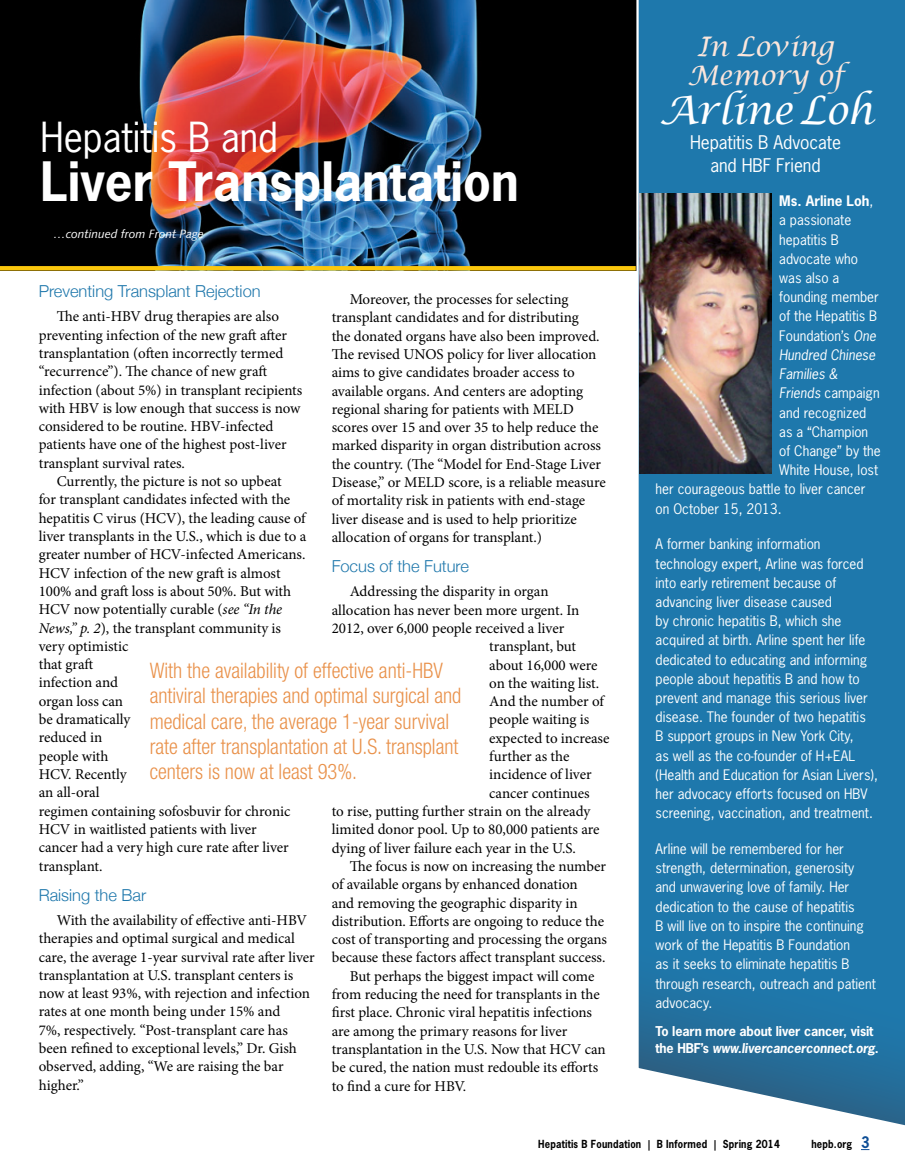
<style>
.page{position:relative;width:905px;height:1175px;background:#fff}
.page>*{position:absolute;margin:0;border:0;box-sizing:border-box;transform-origin:0 0}
.t1{font:700 51px "News Gothic";color:#fff;scale:.96 1}
.t2{font:39px "News Gothic";color:#fff;scale:.96 1}
.t3{font:italic 39px "Lucida Calligraphy";letter-spacing:-.005em;color:#fff}
.t4{font:italic 27px/28.5px "Lucida Calligraphy";letter-spacing:-.005em;color:#fce6dc;text-align:center}
.t5{font:300 condensed 21.45px/25.2px "Helvetica Neue";color:#e9914a;scale:.96 1}
.t6{font:17.7px/22.5px "News Gothic";letter-spacing:-.005em;color:#fff;text-align:center}
.t7{font:300 16.5px "Helvetica Neue";color:#2078ac}
.t8{font:15px/18.3px "Minion Pro";color:#000}
.t9{font:13.65px/19.2px "News Gothic";color:#fff}
.t10{font:italic 13.65px "News Gothic";color:#fff}
.t11{font:700 13.65px "News Gothic";color:#fff}
.t12{font:700 12.75px/16.5px "News Gothic";letter-spacing:-.01em;color:#fff}
.t13{font:italic 12px "Syntax";color:#fff}
.t14{font:700 10.5px "News Gothic";letter-spacing:.02em;color:#000;scale:.9 1}
.s1{font-style:italic}
.s2{font-weight:400}
.s3{font-size:15px;color:#0e4e96}
</style>
<div class="page">
<img style="left:0;top:0;width:635px;height:266px">
<svg style="left:635px;top:0;width:269px;height:1125px;background:#287cad"></svg>
<img style="left:639px;top:193px;width:132px;height:281px">
<svg style="left:0;top:266px;width:635px;height:4px;background:#f8c50d"></svg>
<h2 class="t2" style="left:40px;top:112px;width:249px">Hepatitis B and</h2>
<h1 class="t1" style="left:40px;top:148px;width:499px">Liver Transplantation</h1>
<p class="t13" style="left:54px;top:227px;width:152px">…continued from Front Page</p>
<p class="t7" style="left:39px;top:281px;width:223px">Preventing Transplant Rejection</p>
<p class="t8" style="left:39px;top:307px;width:265px;text-indent:18px">The anti-HBV drug therapies are also preventing infection of the new graft after transplantation (often incorrectly termed “recurrence”). The chance of new graft infection (about 5%) in transplant recipients with HBV is low enough that success is now considered to be routine. HBV-infected patients have one of the highest post-liver transplant survival rates.</p>
<p class="t8" style="left:39px;top:472px;width:269px;text-indent:18px">Currently, the picture is not so upbeat<br>for transplant candidates infected with the hepatitis C virus (HCV), the leading cause of liver transplants in the U.S., which is due to a greater number of HCV-infected Americans.<br>HCV infection of the new graft is almost<br>100% and graft loss is about 50%. But with<br>HCV now potentially curable (<span class="s1">see “In the<br>News,” p. 2</span>), the transplant community is very optimistic<br>that graft<br>infection and<br>organ loss can<br>be dramatically<br>reduced in<br>people with<br>HCV. Recently<br>an all-oral<br>regimen containing sofosbuvir for chronic<br>HCV in waitlisted patients with liver<br>cancer had a very high cure rate after liver transplant.</p>
<p class="t7" style="left:39px;top:884px;width:109px">Raising the Bar</p>
<p class="t8" style="left:39px;top:911px;width:277px;text-indent:18px">With the availability of effective anti-HBV therapies and optimal surgical and medical care, the average 1-year survival rate after liver transplantation at U.S. transplant centers is now at least 93%, with rejection and infection rates at one month being under 15% and<br>7%, respectively. “Post-transplant care has been refined to exceptional levels,” Dr. Gish observed, adding, “We are raising the bar higher.”</p>
<p class="t8" style="left:331px;top:290px;width:276px;text-indent:18px">Moreover, the processes for selecting transplant candidates and for distributing<br>the donated organs have also been improved.<br>The revised UNOS policy for liver allocation aims to give candidates broader access to available organs. And centers are adopting regional sharing for patients with MELD scores over 15 and over 35 to help reduce the marked disparity in organ distribution across the country. (The “Model for End-Stage Liver Disease,” or MELD score, is a reliable measure of mortality risk in patients with end-stage liver disease and is used to help prioritize allocation of organs for transplant.)</p>
<p class="t7" style="left:332px;top:556px;width:139px">Focus of the Future</p>
<p class="t8" style="left:350px;top:582px;width:200px">Addressing the disparity in organ</p>
<p class="t8" style="left:332px;top:600px;width:249px">allocation has never been more urgent. In</p>
<p class="t8" style="left:332px;top:619px;width:234px">2012, over 6,000 people received a liver</p>
<p class="t8" style="left:489px;top:637px;width:88px">transplant, but</p>
<p class="t8" style="left:489px;top:655px;width:110px">about 16,000 were</p>
<p class="t8" style="left:489px;top:674px;width:111px">on the waiting list.</p>
<p class="t8" style="left:489px;top:692px;width:116px">And the number of</p>
<p class="t8" style="left:489px;top:710px;width:102px">people waiting is</p>
<p class="t8" style="left:489px;top:729px;width:122px">expected to increase</p>
<p class="t8" style="left:489px;top:747px;width:82px">further as the</p>
<p class="t8" style="left:489px;top:765px;width:104px">incidence of liver</p>
<p class="t8" style="left:489px;top:783px;width:102px">cancer continues</p>
<p class="t8" style="left:332px;top:802px;width:260px">to rise, putting further strain on the already</p>
<p class="t8" style="left:332px;top:820px;width:269px">limited donor pool. Up to 80,000 patients are</p>
<p class="t8" style="left:332px;top:838px;width:246px">dying of liver failure each year in the U.S.</p>
<p class="t8" style="left:350px;top:857px;width:258px">The focus is now on increasing the number</p>
<p class="t8" style="left:332px;top:875px;width:247px">of available organs by enhanced donation</p>
<p class="t8" style="left:332px;top:893px;width:247px">and removing the geographic disparity in</p>
<p class="t8" style="left:332px;top:912px;width:274px">distribution. Efforts are ongoing to reduce the</p>
<p class="t8" style="left:332px;top:930px;width:277px">cost of transporting and processing the organs</p>
<p class="t8" style="left:332px;top:948px;width:275px">because these factors affect transplant success.</p>
<p class="t8" style="left:350px;top:966px;width:246px">But perhaps the biggest impact will come</p>
<p class="t8" style="left:332px;top:985px;width:269px">from reducing the need for transplants in the</p>
<p class="t8" style="left:332px;top:1003px;width:262px">first place. Chronic viral hepatitis infections</p>
<p class="t8" style="left:332px;top:1021px;width:237px">are among the primary reasons for liver</p>
<p class="t8" style="left:332px;top:1040px;width:275px">transplantation in the U.S. Now that HCV can</p>
<p class="t8" style="left:332px;top:1058px;width:268px">be cured, the nation must redouble its efforts</p>
<p class="t8" style="left:332px;top:1076px;width:136px">to find a cure for HBV.</p>
<h3 class="t5" style="left:150px;top:657px;width:326px">With the availability of effective anti-HBV antiviral therapies and optimal surgical and medical care, the average 1-year survival rate after transplantation at U.S. transplant centers is now at least 93%.</h3>
<h3 class="t4" style="left:687px;top:33px;width:158px">In Loving<br>Memory of</h3>
<h2 class="t3" style="left:659px;top:86px;width:216px">Arline Loh</h2>
<p class="t6" style="left:690px;top:131px;width:152px">Hepatitis B Advocate and HBF Friend</p>
<p class="t11" style="left:779px;top:192px;width:96px">Ms. Arline Loh<span class="s2">,</span></p>
<p class="t9" style="left:779px;top:210px;width:74px">a passionate</p>
<p class="t9" style="left:779px;top:230px;width:61px">hepatitis B</p>
<p class="t9" style="left:779px;top:249px;width:80px">advocate who</p>
<p class="t9" style="left:779px;top:268px;width:62px">was also a</p>
<p class="t9" style="left:779px;top:287px;width:101px">founding member</p>
<p class="t9" style="left:779px;top:306px;width:99px">of the Hepatitis B</p>
<p class="t9" style="left:779px;top:326px;width:98px">Foundation’s <span class="s1">One</span></p>
<p class="t10" style="left:779px;top:346px;width:98px">Hundred Chinese</p>
<p class="t10" style="left:779px;top:365px;width:60px">Families &amp;</p>
<p class="t9" style="left:779px;top:383px;width:102px"><span class="s1">Friends</span> campaign</p>
<p class="t9" style="left:779px;top:403px;width:89px">and recognized</p>
<p class="t9" style="left:779px;top:422px;width:90px">as a “Champion</p>
<p class="t9" style="left:779px;top:441px;width:103px">of Change” by the</p>
<p class="t9" style="left:779px;top:460px;width:100px">White House, lost</p>
<p class="t9" style="left:655px;top:479px;width:211px">her courageous battle to liver cancer</p>
<p class="t9" style="left:655px;top:499px;width:128px">on October 15, 2013.</p>
<p class="t9" style="left:655px;top:534px;width:224px">A former banking information technology expert, Arline was forced into early retirement because of advancing liver disease caused<br>by chronic hepatitis B, which she acquired at birth. Arline spent her life dedicated to educating and informing people about hepatitis B and how to prevent and manage this serious liver disease. The founder of two hepatitis<br>B support groups in New York City,<br>as well as the co-founder of H+EAL (Health and Education for Asian Livers), her advocacy efforts focused on HBV screening, vaccination, and treatment.</p>
<p class="t9" style="left:655px;top:839px;width:222px">Arline will be remembered for her strength, determination, generosity and unwavering love of family. Her dedication to the cause of hepatitis<br>B will live on to inspire the continuing work of the Hepatitis B Foundation<br>as it seeks to eliminate hepatitis B through research, outreach and patient advocacy.</p>
<p class="t12" style="left:655px;top:1022px;width:225px">To learn more about liver cancer, visit the HBF’s <span class="s1">www.livercancerconnect.org</span>.</p>
<p class="t14" style="left:538px;top:1137px;width:270px">Hepatitis B Foundation | B Informed | Spring 2014</p>
<p class="t14" style="left:811px;top:1137px;width:66px">hepb.org <span class="s3">3</span></p>
</div>
